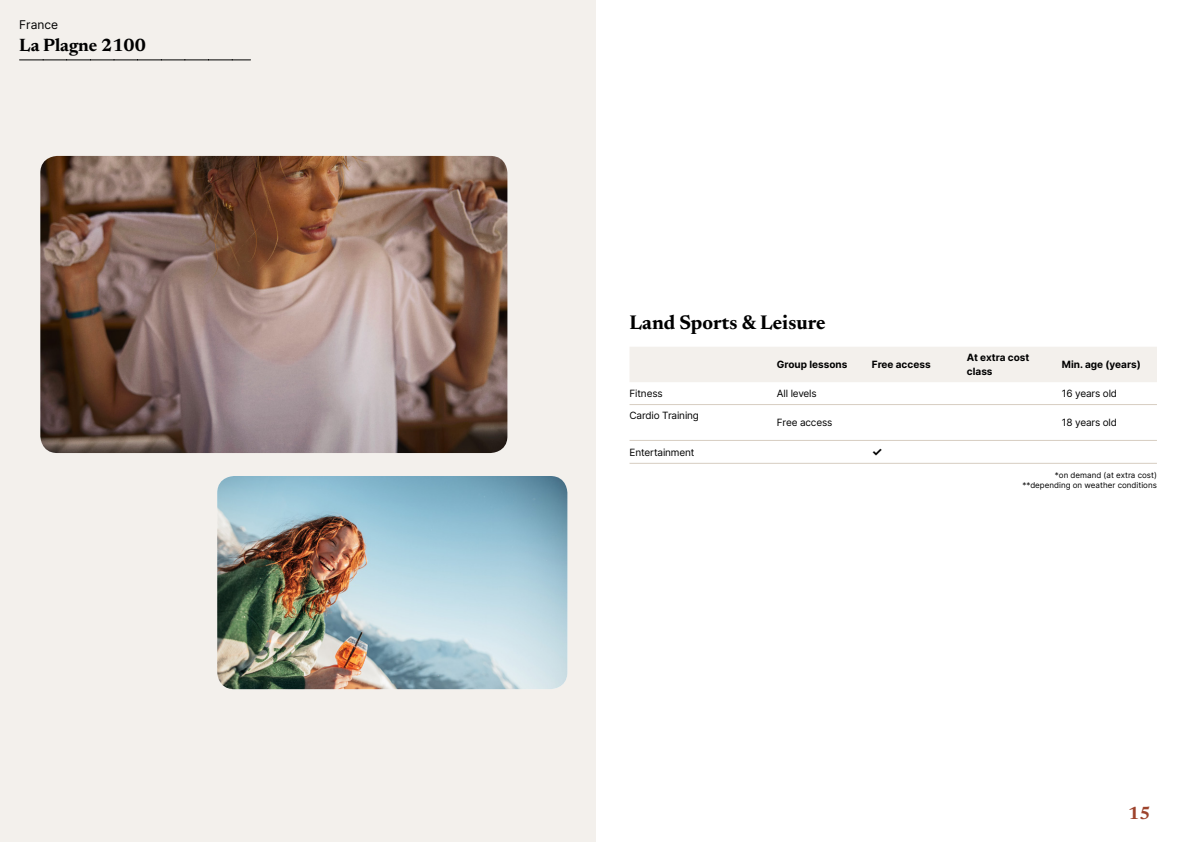
<style>
.page{position:relative;width:1191px;height:842px;background:#fff}
.page>*{position:absolute;margin:0;border:0;box-sizing:border-box;transform-origin:0 0}
.t1{font:700 20px "Newsreader 24 pt";color:#000}
.t2{font:700 18px "Newsreader 24 pt";color:#000}
.t3{font:700 18px "Newsreader 24 pt";color:#9d432c}
.t4{font:12px "Inter";color:#000}
.t5{font:700 12px "Inter";color:#000}
.t6{font:10px "Inter";letter-spacing:-.015em;color:#000}
.t7{font:700 10px/14px "Inter";color:#000}
.t8{font:8px/9.6px "Inter";color:#000;text-align:right}
</style>
<div class="page">
<div style="left:0;top:0;width:595px;height:842px;background:#f3f0ec"></div>
<img style="left:40px;top:156px;width:467px;height:297px">
<img style="left:217px;top:476px;width:350px;height:213px">
<svg style="left:20px;top:60px;width:230px;height:1px"></svg>
<div style="left:630px;top:347px;width:527px;height:35px;background:#f3f0ec"></div>
<hr style="left:629px;top:404px;width:148px;height:1px;background:#d7cdc1">
<hr style="left:777px;top:404px;width:95px;height:1px;background:#d7cdc1">
<hr style="left:872px;top:404px;width:95px;height:1px;background:#d7cdc1">
<hr style="left:967px;top:404px;width:95px;height:1px;background:#d7cdc1">
<hr style="left:1062px;top:404px;width:95px;height:1px;background:#d7cdc1">
<hr style="left:629px;top:440px;width:148px;height:1px;background:#d7cdc1">
<hr style="left:777px;top:440px;width:95px;height:1px;background:#d7cdc1">
<hr style="left:872px;top:440px;width:95px;height:1px;background:#d7cdc1">
<hr style="left:967px;top:440px;width:95px;height:1px;background:#d7cdc1">
<hr style="left:1062px;top:440px;width:95px;height:1px;background:#d7cdc1">
<hr style="left:629px;top:463px;width:148px;height:1px;background:#d7cdc1">
<hr style="left:777px;top:463px;width:95px;height:1px;background:#d7cdc1">
<hr style="left:872px;top:463px;width:95px;height:1px;background:#d7cdc1">
<hr style="left:967px;top:463px;width:95px;height:1px;background:#d7cdc1">
<hr style="left:1062px;top:463px;width:95px;height:1px;background:#d7cdc1">
<p class="t4" style="left:19px;top:15px;width:40px">France</p>
<h2 class="t2" style="left:19px;top:32px;width:128px">La Plagne 2100</h2>
<h1 class="t1" style="left:629px;top:308px;width:197px">Land Sports &amp; Leisure</h1>
<p class="t7" style="left:777px;top:357px;width:72px">Group lessons</p>
<p class="t7" style="left:872px;top:357px;width:60px">Free access</p>
<p class="t7" style="left:967px;top:350px;width:64px">At extra cost class</p>
<p class="t7" style="left:1062px;top:357px;width:80px">Min. age (years)</p>
<p class="t6" style="left:629px;top:386px;width:35px">Fitness</p>
<p class="t6" style="left:777px;top:386px;width:41px">All levels</p>
<p class="t6" style="left:1062px;top:386px;width:57px">16 years old</p>
<p class="t6" style="left:629px;top:408px;width:71px">Cardio Training</p>
<p class="t6" style="left:777px;top:415px;width:57px">Free access</p>
<p class="t6" style="left:1062px;top:415px;width:57px">18 years old</p>
<p class="t6" style="left:629px;top:445px;width:66px">Entertainment</p>
<p class="t5" style="left:872px;top:443px;width:12px">✓</p>
<p class="t8" style="left:1022px;top:470px;width:136px">*on demand (at extra cost) **depending on weather conditions</p>
<h2 class="t3" style="left:1128px;top:800px;width:24px">15</h2>
</div>
